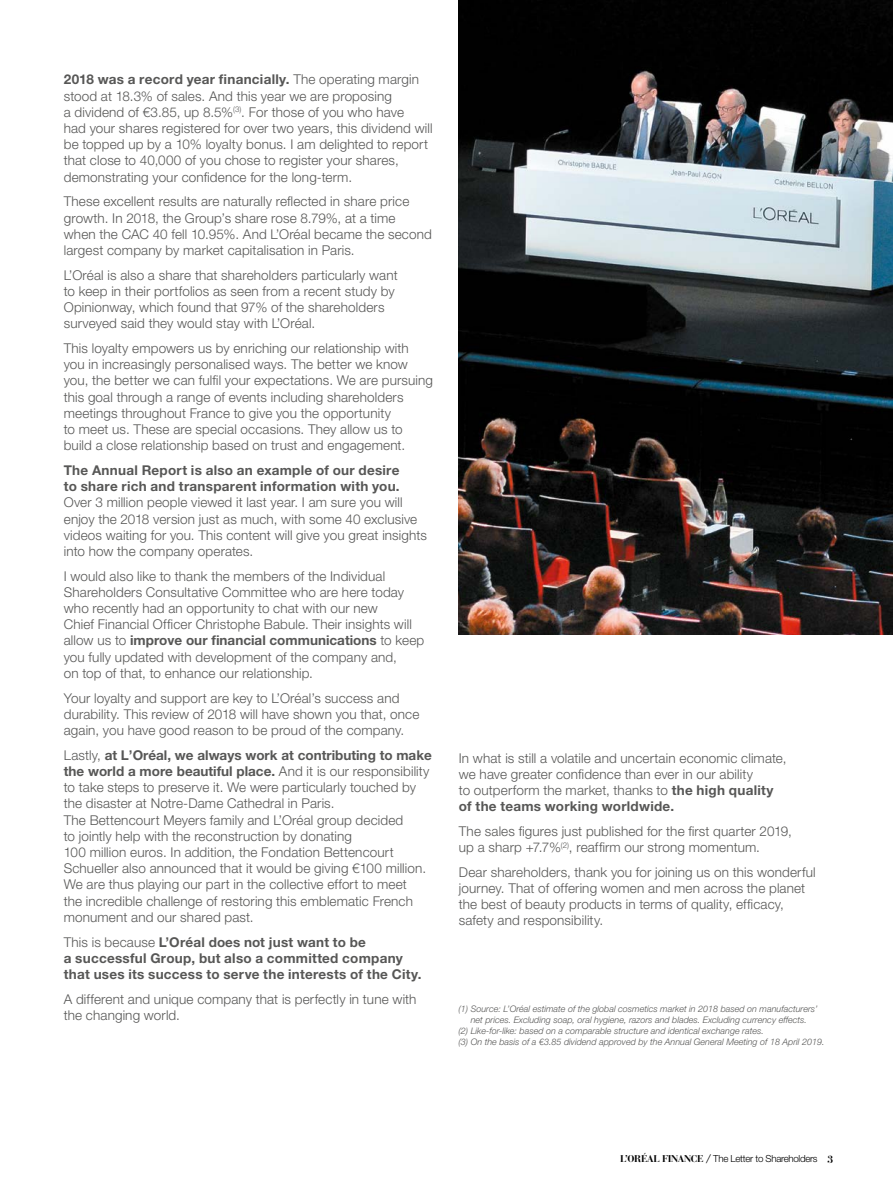
<style>
.page{position:relative;width:893px;height:1191px;background:#fff}
.page>*{position:absolute;margin:0;border:0;box-sizing:border-box;transform-origin:0 0}
.t1{font:300 13.5px/16.2px "Helvetica Neue LT Std";letter-spacing:.01em;color:#575756}
.t2{font:700 13.5px/16.2px "Helvetica Neue LT Std";letter-spacing:.02em;color:#575756}
.t3{font:300 9.75px "Helvetica Neue LT Std";letter-spacing:-.03em;color:#000}
.TEXTE_COURANT{font:italic 300 9px/10.8px "Helvetica Neue LT Std";color:#575756;text-align:center}
.s1{font-weight:700}
.s2{font-weight:300}
.s3{font-family:"Bauer Bodoni";font-weight:700}
.s4{font-family:"Gotham Rounded";font-weight:400}
.s5{font-family:"Bauer Bodoni";font-weight:700;font-size:10.5px}
</style>
<div class="page">
<img style="left:459px;top:0;width:434px;height:634px">
<p class="t1" style="left:64px;top:71px;width:370px"><span class="s1">2018 was a record year financially.</span> The operating margin stood at 18.3% of sales. And this year we are proposing<br>a dividend of €3.85, up 8.5%<sup>(3)</sup>. For those of you who have<br>had your shares registered for over two years, this dividend will be topped up by a 10% loyalty bonus. I am delighted to report that close to 40,000 of you chose to register your shares, demonstrating your confidence for the long-term.</p>
<p class="t1" style="left:64px;top:193px;width:370px">These excellent results are naturally reflected in share price growth. In 2018, the Group’s share rose 8.79%, at a time<br>when the CAC 40 fell 10.95%. And L’Oréal became the second largest company by market capitalisation in Paris.</p>
<p class="t1" style="left:64px;top:266px;width:335px">L’Oréal is also a share that shareholders particularly want to keep in their portfolios as seen from a recent study by Opinionway, which found that 97% of the shareholders surveyed said they would stay with L’Oréal.</p>
<p class="t1" style="left:64px;top:340px;width:371px">This loyalty empowers us by enriching our relationship with you in increasingly personalised ways. The better we know you, the better we can fulfil your expectations. We are pursuing this goal through a range of events including shareholders meetings throughout France to give you the opportunity<br>to meet us. These are special occasions. They allow us to build a close relationship based on trust and engagement.</p>
<p class="t1" style="left:64px;top:462px;width:365px"><span class="s1">The Annual Report is also an example of our desire<br>to share rich and transparent information with you.<br></span>Over 3 million people viewed it last year. I am sure you will enjoy the 2018 version just as much, with some 40 exclusive videos waiting for you. This content will give you great insights into how the company operates.</p>
<p class="t1" style="left:64px;top:567px;width:362px">I would also like to thank the members of the Individual Shareholders Consultative Committee who are here today who recently had an opportunity to chat with our new<br>Chief Financial Officer Christophe Babule. Their insights will allow us to <span class="s1">improve our financial communications</span> to keep you fully updated with development of the company and,<br>on top of that, to enhance our relationship.</p>
<p class="t1" style="left:64px;top:689px;width:357px">Your loyalty and support are key to L’Oréal’s success and durability. This review of 2018 will have shown you that, once again, you have good reason to be proud of the company.</p>
<p class="t1" style="left:64px;top:746px;width:370px">Lastly, <span class="s1">at L’Oréal, we always work at contributing to make the world a more beautiful place.</span> And it is our responsibility to take steps to preserve it. We were particularly touched by the disaster at Notre-Dame Cathedral in Paris.<br>The Bettencourt Meyers family and L’Oréal group decided<br>to jointly help with the reconstruction by donating<br>100 million euros. In addition, the Fondation Bettencourt Schueller also announced that it would be giving €100 million.<br>We are thus playing our part in the collective effort to meet<br>the incredible challenge of restoring this emblematic French monument and our shared past.</p>
<p class="t2" style="left:64px;top:933px;width:359px"><span class="s2">This is because</span> L’Oréal does not just want to be<br>a successful Group, but also a committed company that uses its success to serve the interests of the City.</p>
<p class="t1" style="left:64px;top:990px;width:354px">A different and unique company that is perfectly in tune with the changing world.</p>
<p class="t1" style="left:459px;top:749px;width:329px">In what is still a volatile and uncertain economic climate, we have greater confidence than ever in our ability<br>to outperform the market, thanks to <span class="s1">the high quality of the teams working worldwide.</span></p>
<p class="t1" style="left:459px;top:822px;width:335px">The sales figures just published for the first quarter 2019, up a sharp +7.7%<sup>(2)</sup>, reaffirm our strong momentum.</p>
<p class="t1" style="left:459px;top:863px;width:358px">Dear shareholders, thank you for joining us on this wonderful journey. That of offering women and men across the planet the best of beauty products in terms of quality, efficacy, safety and responsibility.</p>
<p class="TEXTE_COURANT" style="left:459px;top:1003px;width:361px">(1) Source: L’Oréal estimate of the global cosmetics market in 2018 based on manufacturers’ net prices. Excluding soap, oral hygiene, razors and blades. Excluding currency effects.</p>
<p class="TEXTE_COURANT" style="left:459px;top:1025px;width:307px">(2) Like-for-like: based on a comparable structure and identical exchange rates.</p>
<p class="TEXTE_COURANT" style="left:459px;top:1036px;width:367px">(3) On the basis of a €3.85 dividend approved by the Annual General Meeting of 18 April 2019.</p>
<p class="t3" style="left:620px;top:1152px;width:215px"><span class="s3">L’ORÉAL FINANCE</span> <span class="s4">/</span> The Letter to Shareholders <span class="s5">3</span></p>
</div>
